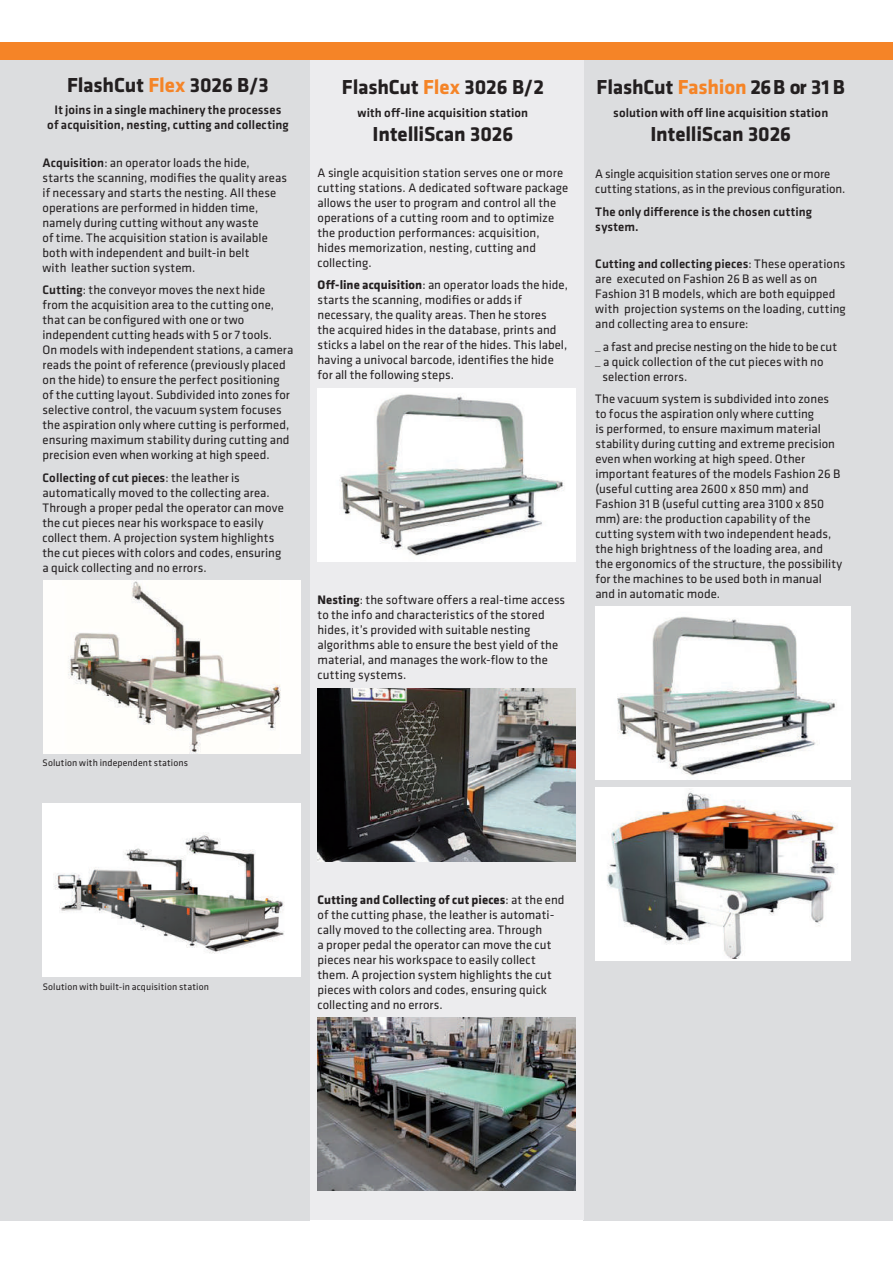
<style>
.page{position:relative;width:893px;height:1263px;background:#fff}
.page>*{position:absolute;margin:0;border:0;box-sizing:border-box;transform-origin:0 0}
.t1{font:700 21px "Klavika";letter-spacing:-.005em;color:#231f20}
.t2{font:12.75px/15px "Klavika";letter-spacing:.005em;color:#231f20}
.t3{font:500 12.75px/15px "Klavika";letter-spacing:.01em;color:#231f20;text-align:center}
.t4{font:9.75px "Klavika";letter-spacing:.015em;color:#231f20}
.s1{color:#f58427}
.s2{font-weight:500}
.s3{font-weight:700}
</style>
<div class="page">
<div style="left:584px;top:43px;width:309px;height:1177px;background:#dcdddf"></div>
<img style="left:595px;top:606px;width:255px;height:173px">
<div style="left:595px;top:788px;width:255px;height:173px;background:#fff"></div>
<img style="left:607px;top:789px;width:230px;height:169px">
<div style="left:309px;top:43px;width:275px;height:1177px;background:#ececee"></div>
<div style="left:0;top:43px;width:309px;height:1177px;background:#dcdddf"></div>
<div style="left:0;top:43px;width:893px;height:17px;background:#f58427"></div>
<img style="left:317px;top:1018px;width:258px;height:173px">
<img style="left:317px;top:388px;width:258px;height:173px">
<img style="left:317px;top:689px;width:258px;height:173px">
<div style="left:43px;top:580px;width:257px;height:173px;background:#fffefc"></div>
<img style="left:68px;top:581px;width:212px;height:172px">
<img style="left:43px;top:803px;width:257px;height:173px">
<h1 class="t1" style="left:67px;top:73px;width:203px">FlashCut <span class="s1">Flex</span> 3026 B/3</h1>
<p class="t3" style="left:47px;top:103px;width:243px">It joins in a single machinery the processes of acquisition, nesting, cutting and collecting</p>
<p class="t2" style="left:43px;top:155px;width:246px"><span class="s2">Acquisition</span>: an operator loads the hide,<br>starts the scanning, modifies the quality areas if necessary and starts the nesting. All these operations are performed in hidden time, namely during cutting without any waste<br>of time. The acquisition station is available both with independent and built-in belt<br>with leather suction system.</p>
<p class="t2" style="left:43px;top:283px;width:252px"><span class="s2">Cutting</span>: the conveyor moves the next hide from the acquisition area to the cutting one, that can be configured with one or two independent cutting heads with 5 or 7 tools.<br>On models with independent stations, a camera reads the point of reference (previously placed on the hide) to ensure the perfect positioning of the cutting layout. Subdivided into zones for selective control, the vacuum system focuses the aspiration only where cutting is performed, ensuring maximum stability during cutting and precision even when working at high speed.</p>
<p class="t2" style="left:43px;top:470px;width:243px"><span class="s2">Collecting of cut pieces</span>: the leather is automatically moved to the collecting area.<br>Through a proper pedal the operator can move the cut pieces near his workspace to easily collect them. A projection system highlights the cut pieces with colors and codes, ensuring a quick collecting and no errors.</p>
<h1 class="t1" style="left:342px;top:76px;width:203px">FlashCut <span class="s1">Flex</span> 3026 B/2</h1>
<p class="t3" style="left:358px;top:105px;width:172px">with off-line acquisition station</p>
<h1 class="t1" style="left:373px;top:122px;width:142px">IntelliScan 3026</h1>
<p class="t2" style="left:317px;top:165px;width:252px">A single acquisition station serves one or more cutting stations. A dedicated software package allows the user to program and control all the operations of a cutting room and to optimize the production performances: acquisition, hides memorization, nesting, cutting and collecting.</p>
<p class="t2" style="left:317px;top:277px;width:252px"><span class="s3">Off-line acquisition</span>: an operator loads the hide, starts the scanning, modifies or adds if necessary, the quality areas. Then he stores<br>the acquired hides in the database, prints and sticks a label on the rear of the hides. This label, having a univocal barcode, identifies the hide for all the following steps.</p>
<p class="t2" style="left:317px;top:592px;width:249px"><span class="s3">Nesting</span>: the software offers a real-time access to the info and characteristics of the stored hides, it’s provided with suitable nesting algorithms able to ensure the best yield of the material, and manages the work-flow to the cutting systems.</p>
<h1 class="t1" style="left:597px;top:76px;width:250px">FlashCut <span class="s1">Fashion</span> 26 B or 31 B</h1>
<p class="t3" style="left:613px;top:105px;width:217px">solution with off line acquisition station</p>
<h1 class="t1" style="left:650px;top:122px;width:142px">IntelliScan 3026</h1>
<p class="t2" style="left:595px;top:167px;width:252px">A single acquisition station serves one or more cutting stations, as in the previous configuration.</p>
<p class="t3" style="left:595px;top:204px;width:218px;text-align:left">The only difference is the chosen cutting system.</p>
<p class="t2" style="left:595px;top:257px;width:252px"><span class="s2">Cutting and collecting pieces</span>: These operations are executed on Fashion 26 B as well as on Fashion 31 B models, which are both equipped with projection systems on the loading, cutting and collecting area to ensure:</p>
<p class="t2" style="left:595px;top:339px;width:243px">_ a fast and precise nesting on the hide to be cut</p>
<p class="t2" style="left:595px;top:354px;width:230px">_ a quick collection of the cut pieces with no</p>
<p class="t2" style="left:602px;top:369px;width:86px">selection errors.</p>
<p class="t2" style="left:595px;top:391px;width:249px">The vacuum system is subdivided into zones to focus the aspiration only where cutting<br>is performed, to ensure maximum material stability during cutting and extreme precision even when working at high speed. Other important features of the models Fashion 26 B (useful cutting area 2600 x 850 mm) and Fashion 31 B (useful cutting area 3100 x 850 mm) are: the production capability of the cutting system with two independent heads, the high brightness of the loading area, and the ergonomics of the structure, the possibility for the machines to be used both in manual and in automatic mode.</p>
<p class="t4" style="left:43px;top:758px;width:147px">Solution with independent stations</p>
<p class="t4" style="left:43px;top:981px;width:168px">Solution with built-in acquisition station</p>
<p class="t2" style="left:317px;top:892px;width:248px"><span class="s3">Cutting and Collecting of cut pieces</span>: at the end of the cutting phase, the leather is automati&shy;cally moved to the collecting area. Through<br>a proper pedal the operator can move the cut pieces near his workspace to easily collect them. A projection system highlights the cut pieces with colors and codes, ensuring quick collecting and no errors.</p>
</div>
